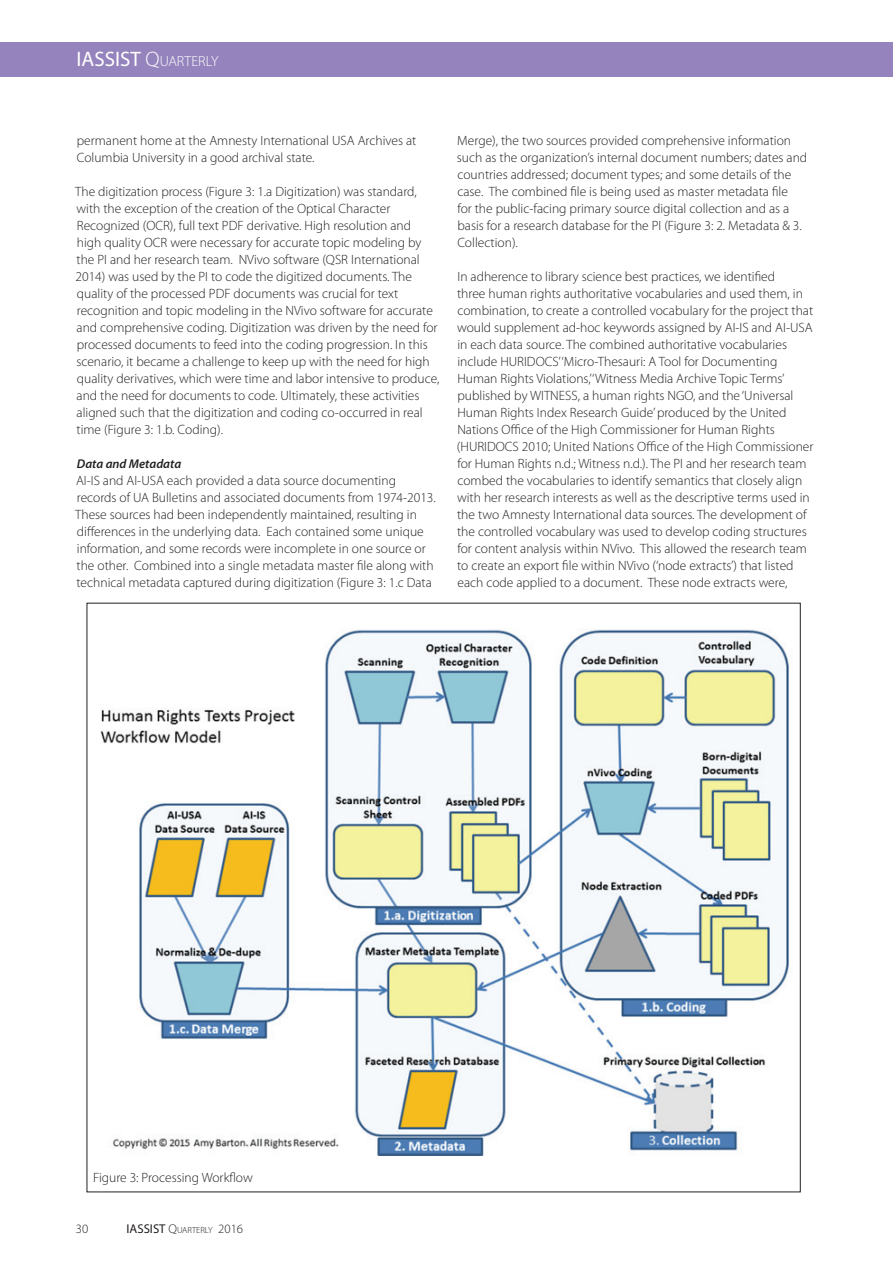
<style>
.page{position:relative;width:893px;height:1263px;background:#fff}
.page>*{position:absolute;margin:0;border:0;box-sizing:border-box;transform-origin:0 0}
.t1{font:300 14.7px "Myriad Pro";color:#fff}
.t2{font:300 13.5px/17px "Myriad Pro";color:#231f20}
.t3{font:italic 600 12.75px "Myriad Pro";color:#231f20}
.t4{font:300 12.75px "Myriad Pro";color:#231f20}
.t5{font:300 8.85px "Myriad Pro";color:#231f20}
.s1{font-weight:400;font-size:21px}
.s2{font-size:21px}
.s3{font-weight:400;font-size:12.75px}
.s4{font-size:12.75px}
</style>
<div class="page">
<div style="left:0;top:43px;width:893px;height:34px;background:#9583bd"></div>
<img style="left:100px;top:629px;width:689px;height:526px">
<p class="t1" style="left:77px;top:52px;width:143px"><span class="s1">IASSIST</span> <span class="s2">Q</span>UARTERLY</p>
<p class="t2" style="left:77px;top:131px;width:341px">permanent home at the Amnesty International USA Archives at<br>Columbia University in a good archival state.</p>
<p class="t2" style="left:75px;top:182px;width:366px">The digitization process (Figure 3: 1.a Digitization) was standard, with the exception of the creation of the Optical Character Recognized (OCR), full text PDF derivative. High resolution and<br>high quality OCR were necessary for accurate topic modeling by the PI and her research team. NVivo software (QSR International 2014) was used by the PI to code the digitized documents. The quality of the processed PDF documents was crucial for text recognition and topic modeling in the NVivo software for accurate and comprehensive coding. Digitization was driven by the need for processed documents to feed into the coding progression. In this scenario, it became a challenge to keep up with the need for high quality derivatives, which were time and labor intensive to produce, and the need for documents to code. Ultimately, these activities aligned such that the digitization and coding co-occurred in real time (Figure 3: 1.b. Coding).</p>
<p class="t3" style="left:77px;top:455px;width:106px">Data and Metadata</p>
<p class="t2" style="left:75px;top:472px;width:362px">AI-IS and AI-USA each provided a data source documenting records of UA Bulletins and associated documents from 1974-2013.<br>These sources had been independently maintained, resulting in differences in the underlying data. Each contained some unique information, and some records were incomplete in one source or the other. Combined into a single metadata master file along with technical metadata captured during digitization (Figure 3: 1.c Data</p>
<p class="t2" style="left:457px;top:131px;width:352px">Merge), the two sources provided comprehensive information such as the organization’s internal document numbers; dates and countries addressed; document types; and some details of the case. The combined file is being used as master metadata file<br>for the public-facing primary source digital collection and as a basis for a research database for the PI (Figure 3: 2. Metadata &amp; 3.<br>Collection).</p>
<p class="t2" style="left:457px;top:268px;width:358px">In adherence to library science best practices, we identified<br>three human rights authoritative vocabularies and used them, in combination, to create a controlled vocabulary for the project that would supplement ad-hoc keywords assigned by AI-IS and AI-USA in each data source. The combined authoritative vocabularies include HURIDOCS’‘Micro-Thesauri: A Tool for Documenting Human Rights Violations,’‘Witness Media Archive Topic Terms’ published by WITNESS, a human rights NGO, and the ‘Universal Human Rights Index Research Guide’ produced by the United Nations Office of the High Commissioner for Human Rights (HURIDOCS 2010; United Nations Office of the High Commissioner for Human Rights n.d.; Witness n.d.). The PI and her research team combed the vocabularies to identify semantics that closely align with her research interests as well as the descriptive terms used in the two Amnesty International data sources. The development of the controlled vocabulary was used to develop coding structures for content analysis within NVivo. This allowed the research team to create an export file within NVivo (‘node extracts’) that listed each code applied to a document. These node extracts were,</p>
<p class="t2" style="left:93px;top:1169px;width:161px">Figure 3: Processing Workflow</p>
<p class="t4" style="left:76px;top:1221px;width:14px">30</p>
<p class="t5" style="left:127px;top:1225px;width:118px"><span class="s3">IASSIST</span> <span class="s4">Q</span>UARTERLY <span class="s4">2016</span></p>
</div>
